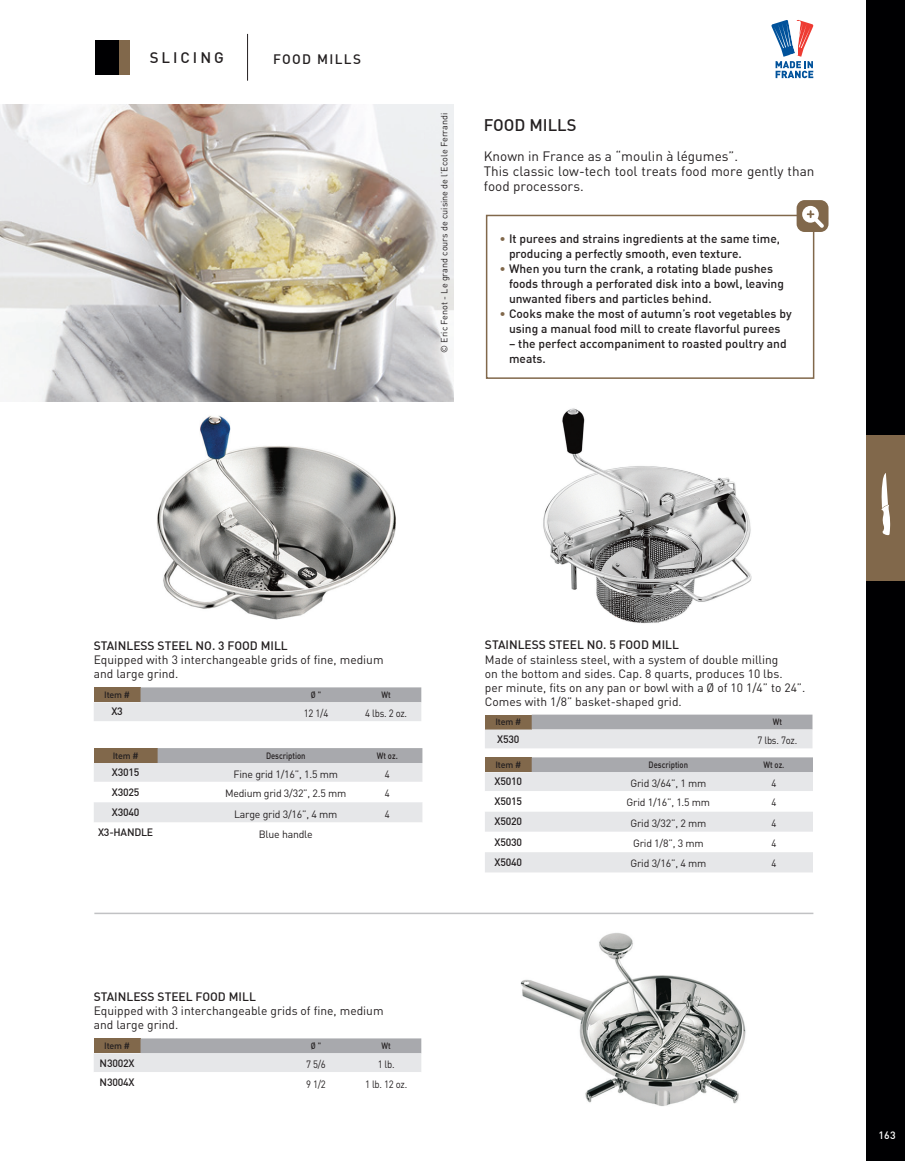
<style>
.page{position:relative;width:905px;height:1161px;background:#fff}
.page>*{position:absolute;margin:0;border:0;box-sizing:border-box;transform-origin:0 0}
.Titre_12_pt{font:500 16.5px "DIN";color:#231f20}
.t1{font:500 15px "DIN";letter-spacing:.2em;color:#231f20}
.ARGU{font:13.5px/15px "DIN";color:#231f20}
.Titre{font:500 13.5px "DIN";letter-spacing:.1em;color:#231f20}
.produit{font:500 12px/15px "DIN";color:#231f20}
.Commentaire{font:12px/14.2px "DIN";color:#231f20}
.com_gras_couteaux{font:12px "DIN";color:#231f20}
.Titre-2{font:500 12px "DIN";color:#231f20}
.Dimensions{font:10.5px "DIN";letter-spacing:-.02em;color:#231f20}
.t2{font:500 10.5px "DIN";letter-spacing:-.02em;color:#231f20}
.Dimensions-2{font:10.5px "DIN";letter-spacing:-.02em;color:#231f20;scale:.9 1}
.t3{font:10.5px "DIN";color:#fff}
.t4{font:500 10.5px "DIN";color:#fff}
.Legende{font:9px "DIN";color:#231f20}
.Code_bandeau{font:500 9px "DIN";color:#231f20;scale:.85 1}
.Code_bandeau-2{font:500 9px "DIN";color:#231f20}
</style>
<div class="page">
<div style="left:866px;top:0;width:38px;height:1161px;background:#000002"></div>
<div style="left:118px;top:40px;width:12px;height:35px;background:#81684b"></div>
<div style="left:95px;top:40px;width:23px;height:35px;background:#000002"></div>
<hr style="left:247px;top:34px;width:1px;height:47px;background:#231f20">
<div style="left:866px;top:435px;width:38px;height:145px;background:#81684b"></div>
<svg style="left:881px;top:473px;width:9px;height:62px"></svg>
<img style="left:157px;top:415px;width:239px;height:205px">
<img style="left:520px;top:933px;width:226px;height:173px">
<img style="left:543px;top:408px;width:209px;height:216px">
<img style="left:0;top:104px;width:453px;height:298px">
<div style="left:486px;top:215px;width:328px;height:164px;background:#fff;border:2px solid #81684b"></div>
<div style="left:796px;top:200px;width:32px;height:32px;background:#81684b;border-radius:8px"></div>
<svg style="left:802px;top:206px;width:22px;height:22px"></svg>
<svg style="left:771px;top:20px;width:42px;height:58px"></svg>
<svg style="left:94px;top:687px;width:327px;height:34px;background:#c9c8c9"></svg>
<svg style="left:485px;top:715px;width:327px;height:33px;background:#c8c8c8"></svg>
<svg style="left:94px;top:1038px;width:327px;height:34px;background:#c9c8c9"></svg>
<svg style="left:94px;top:748px;width:328px;height:74px"></svg>
<svg style="left:485px;top:757px;width:328px;height:115px"></svg>
<hr style="left:94px;top:913px;width:719px;height:1px;background:#c1c2c4">
<p class="t1" style="left:150px;top:48px;width:76px">SLICING</p>
<p class="Titre" style="left:273px;top:50px;width:89px">FOOD MILLS</p>
<p class="Legende" style="left:438px;top:353px;width:242px;rotate:-90deg">© Eric Fenot - Le grand cours de cuisine de l’Ecole Ferrandi</p>
<p class="Titre_12_pt" style="left:484px;top:115px;width:94px">FOOD MILLS</p>
<p class="ARGU" style="left:484px;top:149px;width:256px">Known in France as a “moulin à légumes”.</p>
<p class="ARGU" style="left:484px;top:164px;width:332px">This classic low-tech tool treats food more gently than food processors.</p>
<p class="produit" style="left:509px;top:231px;width:272px">It purees and strains ingredients at the same time, producing a perfectly smooth, even texture.</p>
<p class="produit" style="left:509px;top:261px;width:276px">When you turn the crank, a rotating blade pushes foods through a perforated disk into a bowl, leaving unwanted fibers and particles behind.</p>
<p class="produit" style="left:509px;top:306px;width:284px">Cooks make the most of autumn’s root vegetables by using a manual food mill to create flavorful purees</p>
<p class="produit" style="left:509px;top:336px;width:279px">– the perfect accompaniment to roasted poultry and meats.</p>
<p class="Titre-2" style="left:94px;top:638px;width:195px">STAINLESS STEEL NO. 3 FOOD MILL</p>
<p class="com_gras_couteaux" style="left:94px;top:652px;width:291px">Equipped with 3 interchangeable grids of fine, medium</p>
<p class="com_gras_couteaux" style="left:94px;top:666px;width:86px">and large grind.</p>
<p class="Code_bandeau-2" style="left:104px;top:689px;width:27px">Item #</p>
<p class="Code_bandeau" style="left:311px;top:689px;width:14px">Ø "</p>
<p class="Code_bandeau" style="left:381px;top:689px;width:12px">Wt</p>
<p class="t2" style="left:111px;top:705px;width:13px">X3</p>
<p class="Dimensions-2" style="left:304px;top:707px;width:29px">12 1/4</p>
<p class="Dimensions-2" style="left:365px;top:707px;width:48px">4 lbs. 2 oz.</p>
<p class="Code_bandeau-2" style="left:113px;top:750px;width:27px">Item #</p>
<p class="Code_bandeau" style="left:266px;top:750px;width:48px">Description</p>
<p class="Code_bandeau" style="left:377px;top:750px;width:26px">Wt oz.</p>
<p class="t2" style="left:112px;top:766px;width:29px">X3015</p>
<p class="Dimensions" style="left:233px;top:767px;width:106px">Fine grid 1/16”, 1.5 mm</p>
<p class="Dimensions-2" style="left:385px;top:767px;width:7px">4</p>
<p class="t2" style="left:112px;top:785px;width:29px">X3025</p>
<p class="Dimensions" style="left:225px;top:787px;width:123px">Medium grid 3/32”, 2.5 mm</p>
<p class="Dimensions-2" style="left:385px;top:787px;width:7px">4</p>
<p class="t2" style="left:112px;top:806px;width:29px">X3040</p>
<p class="Dimensions" style="left:234px;top:807px;width:105px">Large grid 3/16”, 4 mm</p>
<p class="Dimensions-2" style="left:385px;top:807px;width:7px">4</p>
<p class="t2" style="left:98px;top:826px;width:57px">X3-HANDLE</p>
<p class="Dimensions" style="left:259px;top:828px;width:55px">Blue handle</p>
<p class="Titre-2" style="left:94px;top:989px;width:164px">STAINLESS STEEL FOOD MILL</p>
<p class="com_gras_couteaux" style="left:94px;top:1003px;width:291px">Equipped with 3 interchangeable grids of fine, medium</p>
<p class="com_gras_couteaux" style="left:94px;top:1017px;width:86px">and large grind.</p>
<p class="Code_bandeau-2" style="left:104px;top:1040px;width:27px">Item #</p>
<p class="Code_bandeau" style="left:311px;top:1040px;width:14px">Ø "</p>
<p class="Code_bandeau" style="left:381px;top:1040px;width:12px">Wt</p>
<p class="t2" style="left:100px;top:1056px;width:36px">N3002X</p>
<p class="Dimensions-2" style="left:306px;top:1058px;width:23px">7 5/6</p>
<p class="Dimensions-2" style="left:377px;top:1058px;width:20px">1 lb.</p>
<p class="t2" style="left:100px;top:1076px;width:36px">N3004X</p>
<p class="Dimensions-2" style="left:306px;top:1077px;width:23px">9 1/2</p>
<p class="Dimensions-2" style="left:365px;top:1077px;width:48px">1 lb. 12 oz.</p>
<p class="Titre-2" style="left:485px;top:637px;width:195px">STAINLESS STEEL NO. 5 FOOD MILL</p>
<p class="Commentaire" style="left:485px;top:652px;width:295px">Made of stainless steel, with a system of double milling</p>
<p class="Commentaire" style="left:485px;top:666px;width:299px">on the bottom and sides. Cap. 8 quarts, produces 10 lbs.</p>
<p class="Commentaire" style="left:485px;top:680px;width:322px">per minute, fits on any pan or bowl with a Ø of 10 1/4” to 24”.<br>Comes with 1/8” basket-shaped grid.</p>
<p class="Code_bandeau-2" style="left:495px;top:716px;width:27px">Item #</p>
<p class="Code_bandeau" style="left:772px;top:716px;width:12px">Wt</p>
<p class="t2" style="left:497px;top:732px;width:24px">X530</p>
<p class="Dimensions-2" style="left:757px;top:734px;width:46px">7 lbs. 7oz.</p>
<p class="Code_bandeau-2" style="left:495px;top:759px;width:27px">Item #</p>
<p class="Code_bandeau" style="left:648px;top:759px;width:48px">Description</p>
<p class="Code_bandeau" style="left:763px;top:759px;width:26px">Wt oz.</p>
<p class="t2" style="left:494px;top:775px;width:29px">X5010</p>
<p class="Dimensions" style="left:630px;top:777px;width:77px">Grid 3/64”, 1 mm</p>
<p class="Dimensions-2" style="left:771px;top:777px;width:7px">4</p>
<p class="t2" style="left:494px;top:795px;width:29px">X5015</p>
<p class="Dimensions" style="left:626px;top:796px;width:85px">Grid 1/16”, 1.5 mm</p>
<p class="Dimensions-2" style="left:771px;top:796px;width:7px">4</p>
<p class="t2" style="left:494px;top:815px;width:29px">X5020</p>
<p class="Dimensions" style="left:630px;top:816px;width:77px">Grid 3/32”, 2 mm</p>
<p class="Dimensions-2" style="left:771px;top:816px;width:7px">4</p>
<p class="t2" style="left:494px;top:835px;width:29px">X5030</p>
<p class="Dimensions" style="left:633px;top:837px;width:72px">Grid 1/8”, 3 mm</p>
<p class="Dimensions-2" style="left:771px;top:837px;width:7px">4</p>
<p class="t2" style="left:494px;top:856px;width:29px">X5040</p>
<p class="Dimensions" style="left:630px;top:857px;width:77px">Grid 3/16”, 4 mm</p>
<p class="Dimensions-2" style="left:771px;top:857px;width:7px">4</p>
<p class="t4" style="left:878px;top:1128px;width:19px">163</p>
<p class="t3" style="left:873px;top:1131px;width:18px">163</p>
</div>
